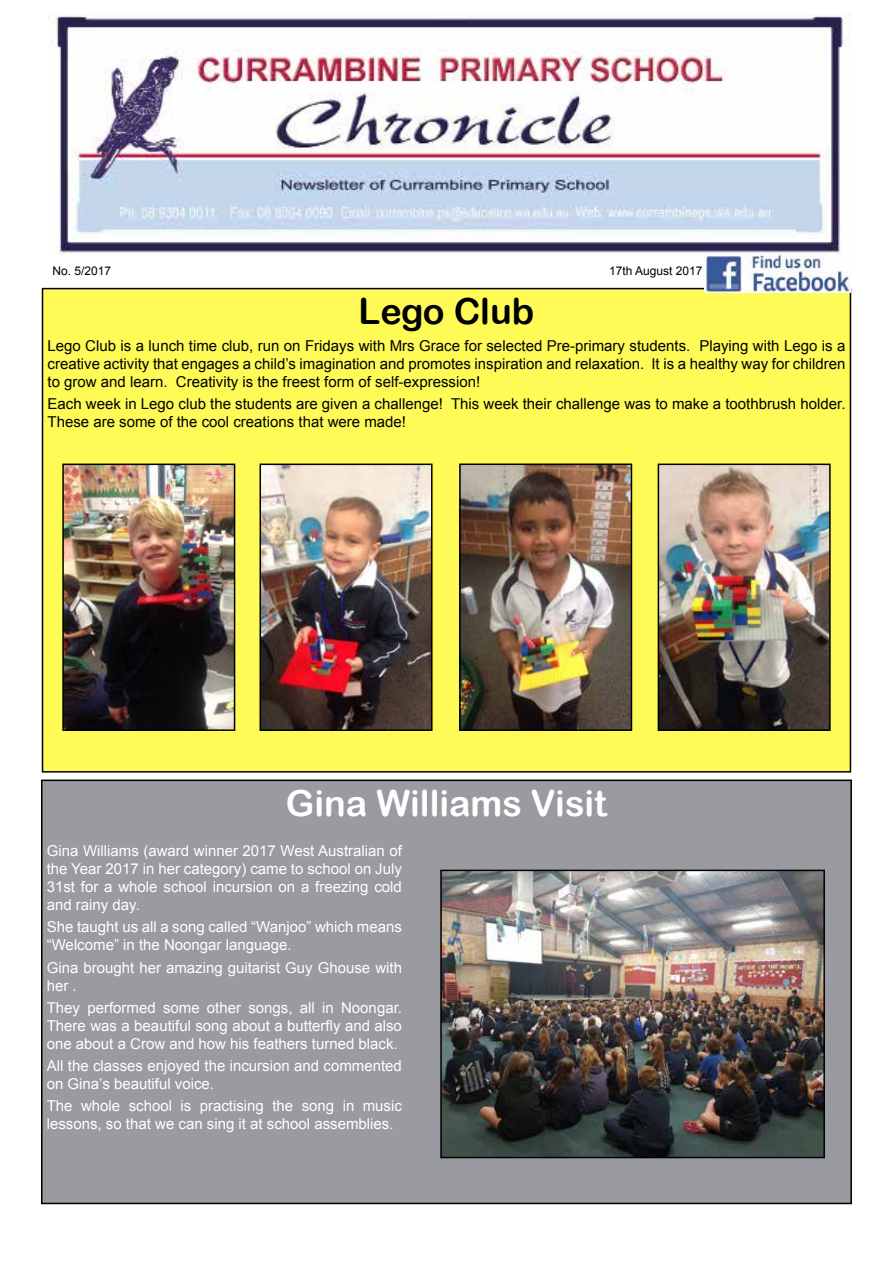
<style>
.page{position:relative;width:893px;height:1263px;background:#fff}
.page>*{position:absolute;margin:0;border:0;box-sizing:border-box;transform-origin:0 0}
.t1{font:36px "Arial Rounded MT Bold";color:#fff}
.t2{font:36px "Arial Rounded MT Bold";color:#000}
.t3{font:15px/18px "Arial";color:#fff}
.t4{font:15px/18px "Arial";color:#000;text-align:justify}
.t5{font:12px "Arial";color:#000}
</style>
<div class="page">
<div style="left:43px;top:289px;width:807px;height:483px;background:#fefb56"></div>
<img style="left:704px;top:255px;width:146px;height:38px">
<img style="left:48px;top:13px;width:795px;height:242px">
<img style="left:65px;top:467px;width:167px;height:261px">
<div style="left:62px;top:464px;width:173px;height:267px;border:2px solid #000"></div>
<img style="left:661px;top:467px;width:167px;height:261px">
<div style="left:658px;top:464px;width:173px;height:267px;border:2px solid #000"></div>
<img style="left:263px;top:467px;width:167px;height:261px">
<div style="left:260px;top:464px;width:173px;height:267px;border:2px solid #000"></div>
<img style="left:462px;top:466px;width:167px;height:262px">
<div style="left:459px;top:463px;width:173px;height:268px;border:2px solid #000"></div>
<div style="left:42px;top:780px;width:809px;height:423px;background:#9a9ba0"></div>
<div style="left:41px;top:779px;width:811px;height:425px;border:2px solid #000"></div>
<img style="left:443px;top:873px;width:379px;height:282px">
<div style="left:440px;top:870px;width:385px;height:288px;border:2px solid #000"></div>
<p class="t5" style="left:53px;top:262px;width:60px">No. 5/2017</p>
<p class="t5" style="left:609px;top:262px;width:95px">17th August 2017</p>
<h1 class="t2" style="left:359px;top:290px;width:177px">Lego Club</h1>
<p class="t4" style="left:48px;top:336px;width:799px">Lego Club is a lunch time club, run on Fridays with Mrs Grace for selected Pre-primary students. Playing with Lego is a creative activity that engages a child’s imagination and promotes inspiration and relaxation. It is a healthy way for children to grow and learn. Creativity is the freest form of self-expression!</p>
<p class="t4" style="left:48px;top:395px;width:799px">Each week in Lego club the students are given a challenge! This week their challenge was to make a toothbrush holder.<br>These are some of the cool creations that were made!</p>
<h1 class="t1" style="left:286px;top:782px;width:323px">Gina Williams Visit</h1>
<p class="t3" style="left:47px;top:842px;width:357px;text-align:justify">Gina Williams (award winner 2017 West Australian of the Year 2017 in her category) came to school on July 31st for a whole school incursion on a freezing cold and rainy day.</p>
<p class="t3" style="left:47px;top:918px;width:357px">She taught us all a song called “Wanjoo” which means “Welcome” in the Noongar language.</p>
<p class="t3" style="left:47px;top:958px;width:357px">Gina brought her amazing guitarist Guy Ghouse with her .</p>
<p class="t3" style="left:47px;top:999px;width:357px;text-align:justify">They performed some other songs, all in Noongar.<br>There was a beautiful song about a butterfly and also one about a Crow and how his feathers turned black.</p>
<p class="t3" style="left:47px;top:1057px;width:357px">All the classes enjoyed the incursion and commented on Gina’s beautiful voice.</p>
<p class="t3" style="left:47px;top:1097px;width:357px">The whole school is practising the song in music lessons, so that we can sing it at school assemblies.</p>
</div>
